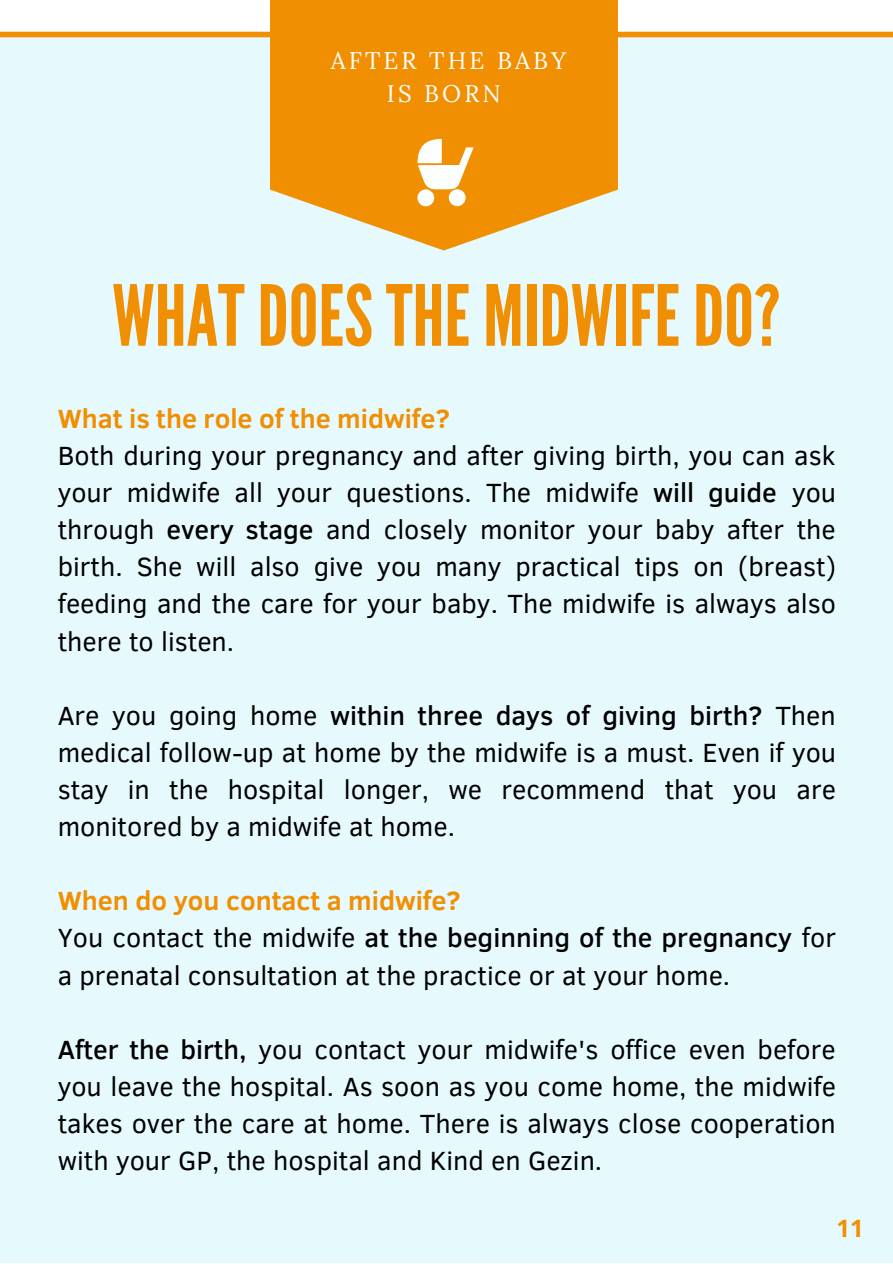
<style>
.page{position:relative;width:893px;height:1264px;background:#fff}
.page>*{position:absolute;margin:0;border:0;box-sizing:border-box;transform-origin:0 0}
.t1{font:83.85px "League Gothic";color:#f18f02}
.t2{font:27px/37px "Clear Sans";color:#000;text-align:justify}
.t3{font:700 27px "Clear Sans";color:#f18f02}
.t4{font:24px/33.2px "Lora";letter-spacing:.13em;color:#fff;text-align:center}
.t5{font:700 24px "Open Sans";color:#f18f02}
.s1{font-weight:500}
</style>
<div class="page">
<div style="left:0;top:35px;width:892px;height:1227px;background:#e6f9fd"></div>
<svg style="left:270px;top:98px;width:347px;height:152px;fill:#f18f02"></svg>
<div style="left:270px;top:0;width:347px;height:98px;background:#f18f02"></div>
<div style="left:0;top:32px;width:892px;height:5px;background:#f18f02"></div>
<svg style="left:384px;top:113px;width:118px;height:118px;background:#f29c1f"></svg>
<div style="left:417px;top:189px;width:17px;height:17px;background:#fdffff;border-radius:50%"></div>
<div style="left:449px;top:189px;width:16px;height:17px;background:#fdffff;border-radius:50%"></div>
<p class="t4" style="left:331px;top:43px;width:237px">AFTER THE BABY<br>IS BORN</p>
<p class="t1" style="left:112px;top:267px;width:669px">WHATDOESTHE MIDWIFEDO?</p>
<p class="t3" style="left:58px;top:399px;width:393px">What is the role of the midwife?</p>
<p class="t2" style="left:58px;top:435px;width:780px">Both during your pregnancy and after giving birth, you can ask your midwife all your questions. The midwife <span class="s1">will guide</span> you through <span class="s1">every stage</span> and closely monitor your baby after the birth. She will also give you many practical tips on (breast) feeding and the care for your baby. The midwife is always also there to listen.</p>
<p class="t2" style="left:58px;top:695px;width:780px">Are you going home <span class="s1">within three days of giving birth?</span> Then medical follow-up at home by the midwife is a must. Even if you stay in the hospital longer, we recommend that you are monitored by a midwife at home.</p>
<p class="t3" style="left:58px;top:881px;width:404px">When do you contact a midwife?</p>
<p class="t2" style="left:58px;top:918px;width:780px">You contact the midwife <span class="s1">at the beginning of the pregnancy</span> for a prenatal consultation at the practice or at your home.</p>
<p class="t2" style="left:58px;top:1029px;width:779px"><span class="s1">After the birth,</span> you contact your midwife's office even before you leave the hospital. As soon as you come home, the midwife takes over the care at home. There is always close cooperation with your GP, the hospital and Kind en Gezin.</p>
<p class="t5" style="left:836px;top:1210px;width:29px">11</p>
</div>
